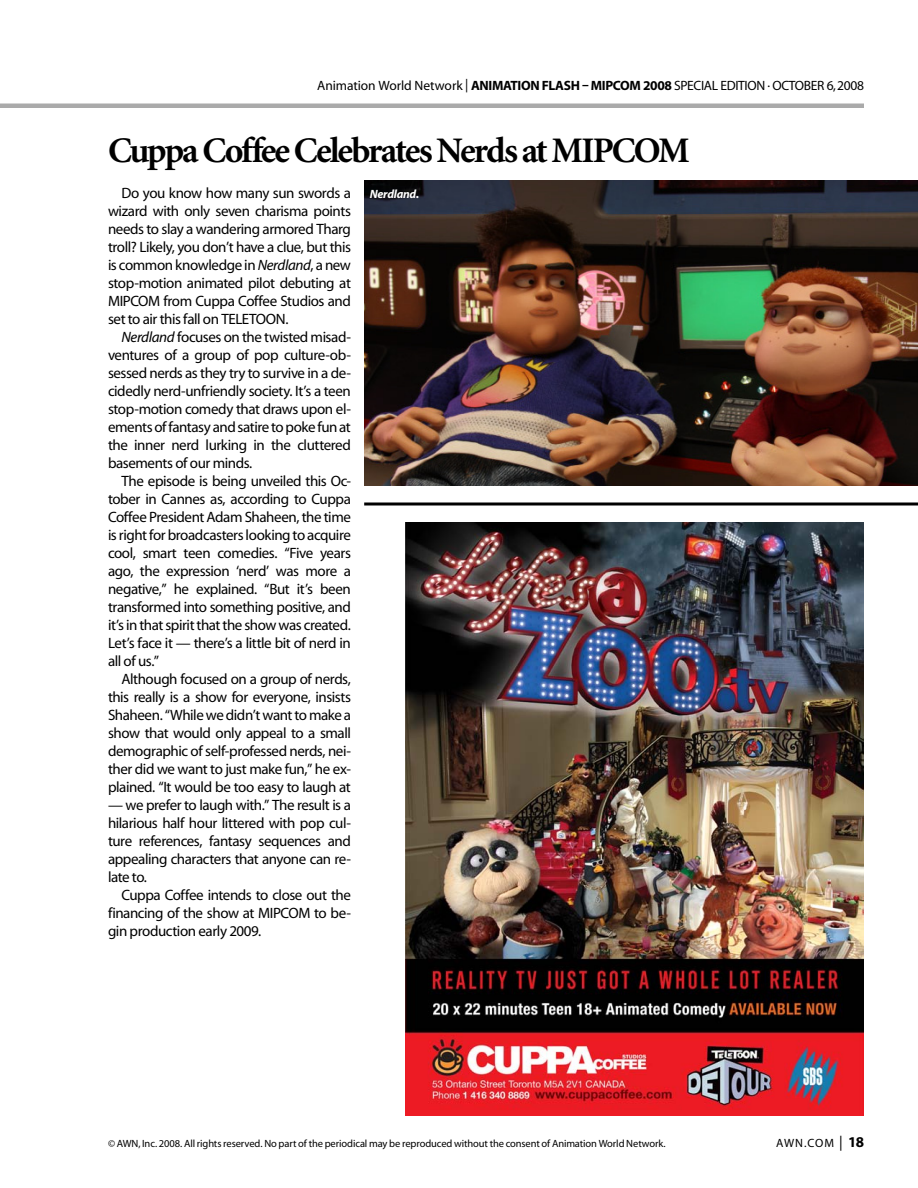
<style>
.page{position:relative;width:918px;height:1188px;background:#fff}
.page>*{position:absolute;margin:0;border:0;box-sizing:border-box;transform-origin:0 0}
.t1{font:700 36px "Minion";letter-spacing:-.055em;color:#000}
.t2{font:15px/18px "Myriad";letter-spacing:-.03em;color:#000;text-align:justify}
.t3{font:13.5px "Myriad";letter-spacing:-.025em;color:#000}
.t4{font:12px "Myriad";letter-spacing:.07em;color:#000}
.t5{font:italic 700 12px "Myriad";letter-spacing:-.025em;color:#fff}
.t6{font:10.5px "Myriad";letter-spacing:-.01em;color:#000}
.s1{font-weight:700}
.s2{font-style:italic}
.s3{font-style:normal}
.s4{font-size:15px}
.s5{font-weight:700;font-size:15px}
</style>
<div class="page">
<hr style="left:0;top:104px;width:864px;height:4px;background:#aaa">
<img style="left:364px;top:180px;width:554px;height:306px">
<img style="left:405px;top:522px;width:459px;height:594px">
<svg style="left:364px;top:502px;width:554px;height:4px;background:#3f3f3f"></svg>
<p class="t3" style="left:317px;top:79px;width:548px">Animation World Network | <span class="s1">ANIMATION FLASH – MIPCOM 2008</span> SPECIAL EDITION · OCTOBER 6, 2008</p>
<h1 class="t1" style="left:108px;top:132px;width:583px">Cuppa Coffee Celebrates Nerds at MIPCOM</h1>
<p class="t2" style="left:108px;top:185px;width:245px;text-indent:14px">Do you know how many sun swords a wizard with only seven charisma points needs to slay a wandering armored Tharg troll? Likely, you don’t have a clue, but this is common knowledge in <span class="s2">Nerdland</span>, a new stop-motion animated pilot debuting at MIPCOM from Cuppa Coffee Studios and set to air this fall on TELETOON.</p>
<p class="t2" style="left:108px;top:329px;width:245px;text-indent:14px"><span class="s2">Nerdland</span> focuses on the twisted misad&shy;ventures of a group of pop culture-ob&shy;sessed nerds as they try to survive in a de&shy;cidedly nerd-unfriendly society. It’s a teen stop-motion comedy that draws upon el&shy;ements of fantasy and satire to poke fun at the inner nerd lurking in the cluttered basements of our minds.</p>
<p class="t2" style="left:108px;top:473px;width:245px;text-indent:14px">The episode is being unveiled this Oc&shy;tober in Cannes as, according to Cuppa Coffee President Adam Shaheen, the time is right for broadcasters looking to acquire cool, smart teen comedies. “Five years ago, the expression ‘nerd’ was more a negative,” he explained. “But it’s been transformed into something positive, and it’s in that spirit that the show was created.<br>Let’s face it — there’s a little bit of nerd in all of us.”</p>
<p class="t2" style="left:108px;top:671px;width:245px;text-indent:14px">Although focused on a group of nerds, this really is a show for everyone, insists Shaheen. “While we didn’t want to make a show that would only appeal to a small demographic of self-professed nerds, nei&shy;ther did we want to just make fun,” he ex&shy;plained. “It would be too easy to laugh at</p>
<p class="t2" style="left:108px;top:797px;width:245px">— we prefer to laugh with.” The result is a hilarious half hour littered with pop cul&shy;ture references, fantasy sequences and appealing characters that anyone can re&shy;late to.</p>
<p class="t2" style="left:108px;top:887px;width:244px;text-indent:14px">Cuppa Coffee intends to close out the financing of the show at MIPCOM to be&shy;gin production early 2009.</p>
<p class="t5" style="left:370px;top:188px;width:51px">Nerdland<span class="s3">.</span></p>
<p class="t6" style="left:108px;top:1138px;width:559px">© AWN, Inc. 2008. All rights reserved. No part of the periodical may be reproduced without the consent of Animation World Network.</p>
<p class="t4" style="left:776px;top:1137px;width:89px">AWN.COM <span class="s4">|</span> <span class="s5">18</span></p>
</div>
